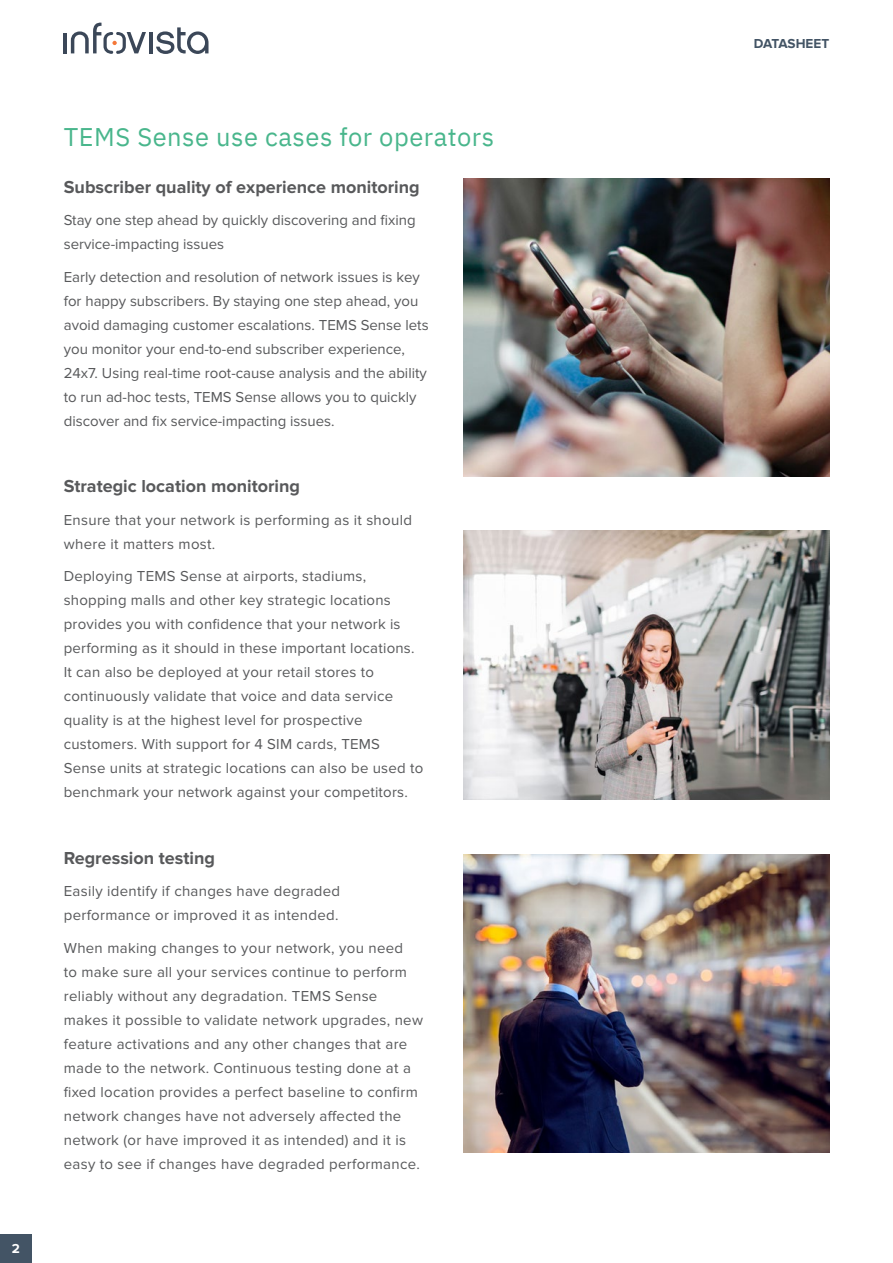
<style>
.page{position:relative;width:893px;height:1263px;background:#fff}
.page>*{position:absolute;margin:0;border:0;box-sizing:border-box;transform-origin:0 0}
.t1{font:25.5px "IBM Plex Sans";letter-spacing:.02em;color:#49b68c}
.t2{font:700 18px "Proxima Nova";color:#58595b}
.t3{font:15px/24px "Proxima Nova";letter-spacing:.015em;color:#58595b}
.t4{font:700 13.5px "Proxima Nova";letter-spacing:-.005em;color:#435465}
.t5{font:700 13.5px "Proxima Nova";color:#fff}
</style>
<div class="page">
<img style="left:463px;top:179px;width:366px;height:297px">
<img style="left:463px;top:530px;width:366px;height:269px">
<img style="left:463px;top:855px;width:366px;height:297px">
<div style="left:0;top:1234px;width:32px;height:29px;background:#435465"></div>
<hr style="left:64px;top:33px;width:3px;height:20px;background:#3b4758">
<hr style="left:149px;top:32px;width:4px;height:21px;background:#3b4758">
<svg style="left:156px;top:27px;width:52px;height:27px"></svg>
<svg style="left:71px;top:22px;width:75px;height:32px"></svg>
<p class="t5" style="left:12px;top:1240px;width:10px">2</p>
<h1 class="t1" style="left:64px;top:118px;width:432px">TEMS Sense use cases for operators</h1>
<p class="t2" style="left:64px;top:176px;width:357px">Subscriber quality of experience monitoring</p>
<p class="t3" style="left:64px;top:209px;width:354px">Stay one step ahead by quickly discovering and fixing service-impacting issues</p>
<p class="t3" style="left:64px;top:265px;width:366px">Early detection and resolution of network issues is key for happy subscribers. By staying one step ahead, you avoid damaging customer escalations. TEMS Sense lets you monitor your end-to-end subscriber experience, 24x7. Using real-time root-cause analysis and the ability to run ad-hoc tests, TEMS Sense allows you to quickly discover and fix service-impacting issues.</p>
<p class="t2" style="left:64px;top:476px;width:238px">Strategic location monitoring</p>
<p class="t3" style="left:64px;top:508px;width:350px">Ensure that your network is performing as it should where it matters most.</p>
<p class="t3" style="left:64px;top:565px;width:361px">Deploying TEMS Sense at airports, stadiums, shopping malls and other key strategic locations provides you with confidence that your network is performing as it should in these important locations.<br>It can also be deployed at your retail stores to continuously validate that voice and data service quality is at the highest level for prospective customers. With support for 4 SIM cards, TEMS Sense units at strategic locations can also be used to benchmark your network against your competitors.</p>
<p class="t2" style="left:64px;top:847px;width:153px">Regression testing</p>
<p class="t3" style="left:64px;top:880px;width:278px">Easily identify if changes have degraded performance or improved it as intended.</p>
<p class="t3" style="left:64px;top:936px;width:361px">When making changes to your network, you need<br>to make sure all your services continue to perform reliably without any degradation. TEMS Sense makes it possible to validate network upgrades, new feature activations and any other changes that are made to the network. Continuous testing done at a fixed location provides a perfect baseline to confirm network changes have not adversely affected the network (or have improved it as intended) and it is easy to see if changes have degraded performance.</p>
<p class="t4" style="left:754px;top:36px;width:77px">DATASHEET</p>
</div>
